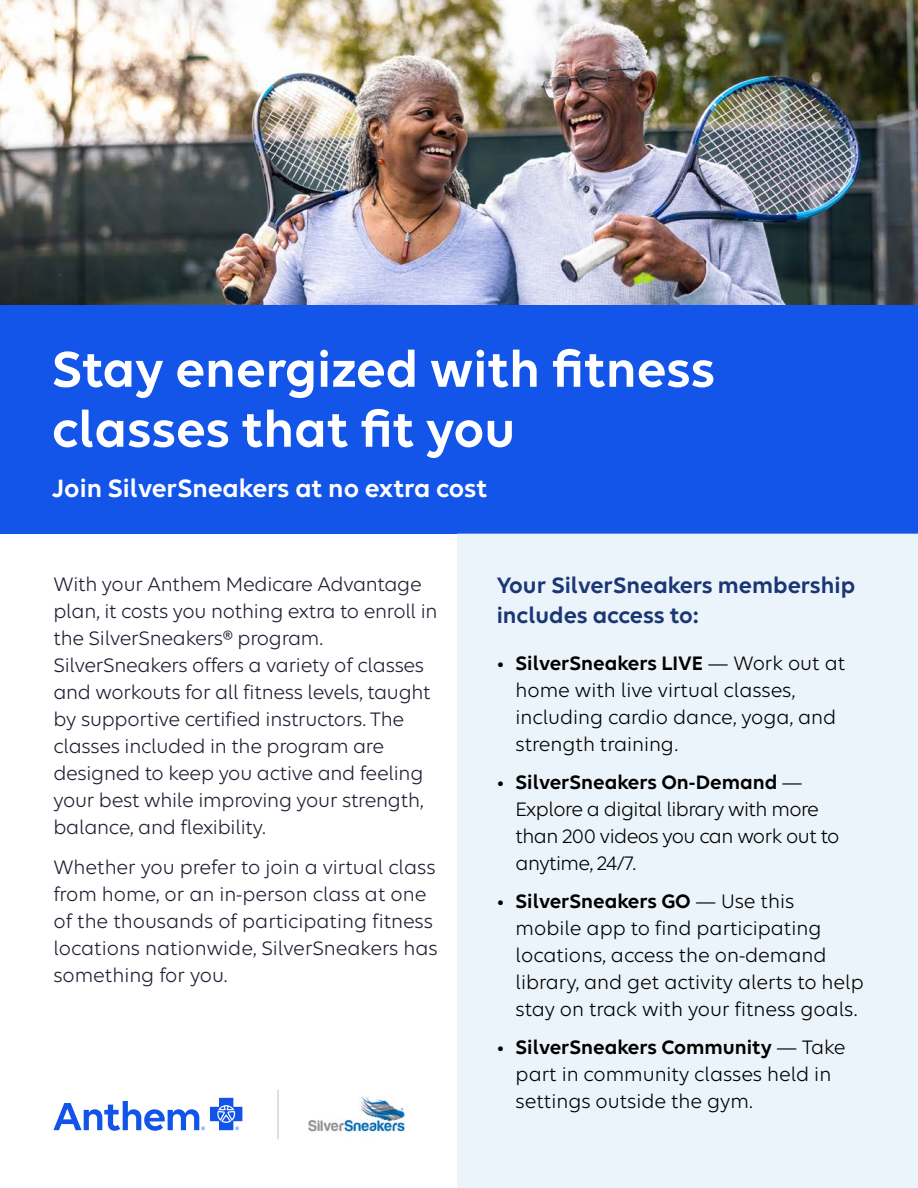
<style>
.page{position:relative;width:918px;height:1188px;background:#fff}
.page>*{position:absolute;margin:0;border:0;box-sizing:border-box;transform-origin:0 0}
.Title_2_48_54{font:600 54px/60px "Elevance Sans";color:#fff}
.GRS_Body_Text_12pt_16pt{font:600 27px "Elevance Sans";color:#fff}
.Anthem_Callout_Headline_16_20{font:600 24px/30px "Elevance Sans";color:#1a3673}
.Anthem_Body_Text_14_18{font:21px/27px "Elevance Sans";letter-spacing:-.01em;color:#231e33}
.Anthem_Bullet_Level_1_14_18{font:21px/27px "Elevance Sans";color:#000}
.Anthem_Bullet_Level_1_14_18-2{font:21px/27px "Elevance Sans";letter-spacing:-.025em;color:#000}
.s1{font-weight:600}
</style>
<div class="page">
<img style="left:0;top:0;width:918px;height:305px">
<div style="left:0;top:305px;width:918px;height:229px;background:#1355e9"></div>
<div style="left:458px;top:534px;width:460px;height:654px;background:#ebf4fb"></div>
<svg style="left:53px;top:1098px;width:189px;height:33px"></svg>
<hr style="left:278px;top:1090px;width:1px;height:49px;background:#bcbec0">
<img style="left:308px;top:1096px;width:98px;height:36px">
<p class="Title_2_48_54" style="left:52px;top:337px;width:665px">Stay energized with fitness classes that fit you</p>
<p class="GRS_Body_Text_12pt_16pt" style="left:52px;top:472px;width:437px">Join SilverSneakers at no extra cost</p>
<p class="Anthem_Body_Text_14_18" style="left:53px;top:570px;width:386px">With your Anthem Medicare Advantage plan, it costs you nothing extra to enroll in the SilverSneakers® program.<br>SilverSneakers offers a variety of classes and workouts for all fitness levels, taught by supportive certified instructors. The classes included in the program are designed to keep you active and feeling your best while improving your strength, balance, and flexibility.</p>
<p class="Anthem_Body_Text_14_18" style="left:53px;top:853px;width:386px">Whether you prefer to join a virtual class from home, or an in-person class at one of the thousands of participating fitness locations nationwide, SilverSneakers has something for you.</p>
<p class="Anthem_Callout_Headline_16_20" style="left:497px;top:570px;width:360px">Your SilverSneakers membership includes access to:</p>
<p class="Anthem_Bullet_Level_1_14_18" style="left:516px;top:649px;width:331px;text-indent:-19px">• <span class="s1">SilverSneakers LIVE</span> — Work out at home with live virtual classes, including cardio dance, yoga, and strength training.</p>
<p class="Anthem_Bullet_Level_1_14_18-2" style="left:516px;top:768px;width:325px;text-indent:-19px">• <span class="s1">SilverSneakers On-Demand</span> —<br>Explore a digital library with more than 200 videos you can work out to anytime, 24/7.</p>
<p class="Anthem_Bullet_Level_1_14_18" style="left:516px;top:887px;width:350px;text-indent:-19px">• <span class="s1">SilverSneakers GO</span> — Use this mobile app to find participating locations, access the on-demand library, and get activity alerts to help stay on track with your fitness goals.</p>
<p class="Anthem_Bullet_Level_1_14_18" style="left:516px;top:1033px;width:332px;text-indent:-19px">• <span class="s1">SilverSneakers Community</span> — Take part in community classes held in settings outside the gym.</p>
</div>
